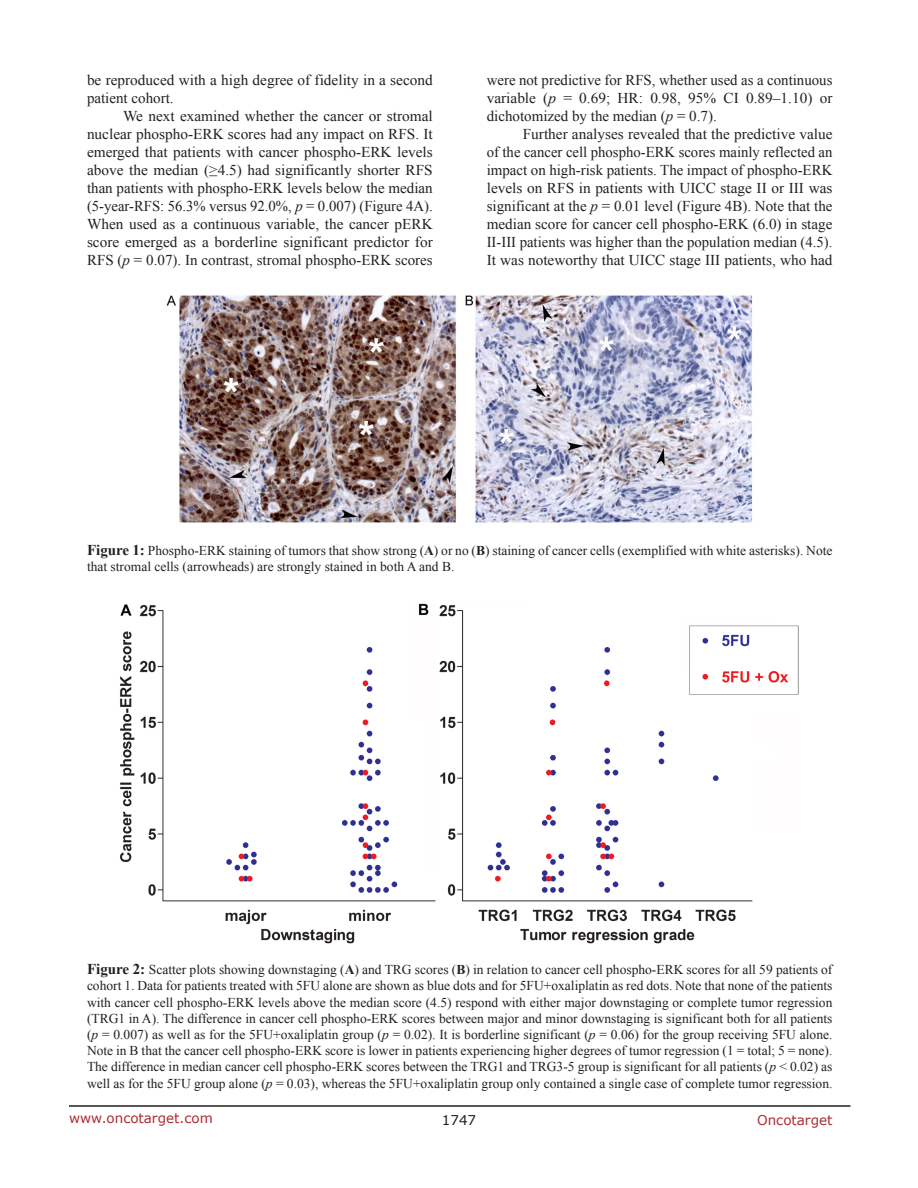
<style>
.page{position:relative;width:918px;height:1188px;background:#fff}
.page>*{position:absolute;margin:0;border:0;box-sizing:border-box;transform-origin:0 0}
.BodyText{font:15px/18px "Times New Roman";color:#231f20;text-align:justify}
.FigureText{font:13.5px/16.2px "Times New Roman";color:#231f20}
.t1{font:13.5px "Verdana";color:#ac2b31}
.t2{font:13.5px "Verdana";color:#231f20}
.s1{font-style:italic}
.s2{font-weight:700;font-size:15px}
.s3{font-weight:700}
</style>
<div class="page">
<hr style="left:69px;top:1105px;width:781px;height:2px;background:#231f20">
<img style="left:166px;top:295px;width:586px;height:228px">
<img style="left:120px;top:603px;width:679px;height:341px">
<p class="BodyText" style="left:87px;top:71px;width:347px">be reproduced with a high degree of fidelity in a second patient cohort.</p>
<p class="BodyText" style="left:87px;top:107px;width:347px;text-indent:36px">We next examined whether the cancer or stromal nuclear phospho-ERK scores had any impact on RFS. It emerged that patients with cancer phospho-ERK levels above the median (≥4.5) had significantly shorter RFS than patients with phospho-ERK levels below the median (5-year-RFS: 56.3% versus 92.0%, <span class="s1">p</span> = 0.007) (Figure 4A).<br>When used as a continuous variable, the cancer pERK score emerged as a borderline significant predictor for RFS (<span class="s1">p</span> = 0.07). In contrast, stromal phospho-ERK scores</p>
<p class="BodyText" style="left:487px;top:71px;width:347px">were not predictive for RFS, whether used as a continuous variable (<span class="s1">p</span> = 0.69; HR: 0.98, 95% CI 0.89–1.10) or dichotomized by the median (<span class="s1">p</span> = 0.7).</p>
<p class="BodyText" style="left:487px;top:125px;width:347px;text-indent:36px">Further analyses revealed that the predictive value of the cancer cell phospho-ERK scores mainly reflected an impact on high-risk patients. The impact of phospho-ERK levels on RFS in patients with UICC stage II or III was significant at the <span class="s1">p</span> = 0.01 level (Figure 4B). Note that the median score for cancer cell phospho-ERK (6.0) in stage II-III patients was higher than the population median (4.5).<br>It was noteworthy that UICC stage III patients, who had</p>
<p class="FigureText" style="left:87px;top:542px;width:747px"><span class="s2">Figure 1:</span> Phospho-ERK staining of tumors that show strong (<span class="s3">A</span>) or no (<span class="s3">B</span>) staining of cancer cells (exemplified with white asterisks). Note that stromal cells (arrowheads) are strongly stained in both A and B.</p>
<p class="FigureText" style="left:87px;top:961px;width:747px;text-align:justify"><span class="s2">Figure 2:</span> Scatter plots showing downstaging (<span class="s3">A</span>) and TRG scores (<span class="s3">B</span>) in relation to cancer cell phospho-ERK scores for all 59 patients of cohort 1. Data for patients treated with 5FU alone are shown as blue dots and for 5FU+oxaliplatin as red dots. Note that none of the patients with cancer cell phospho-ERK levels above the median score (4.5) respond with either major downstaging or complete tumor regression (TRG1 in A). The difference in cancer cell phospho-ERK scores between major and minor downstaging is significant both for all patients (<span class="s1">p</span> = 0.007) as well as for the 5FU+oxaliplatin group (<span class="s1">p</span> = 0.02). It is borderline significant (<span class="s1">p</span> = 0.06) for the group receiving 5FU alone.<br>Note in B that the cancer cell phospho-ERK score is lower in patients experiencing higher degrees of tumor regression (1 = total; 5 = none).<br>The difference in median cancer cell phospho-ERK scores between the TRG1 and TRG3-5 group is significant for all patients (<span class="s1">p</span> &lt; 0.02) as well as for the 5FU group alone (<span class="s1">p</span> = 0.03), whereas the 5FU+oxaliplatin group only contained a single case of complete tumor regression.</p>
<p class="t1" style="left:69px;top:1109px;width:145px">www.oncotarget.com</p>
<p class="t2" style="left:442px;top:1111px;width:36px">1747</p>
<p class="t1" style="left:757px;top:1111px;width:77px">Oncotarget</p>
</div>
